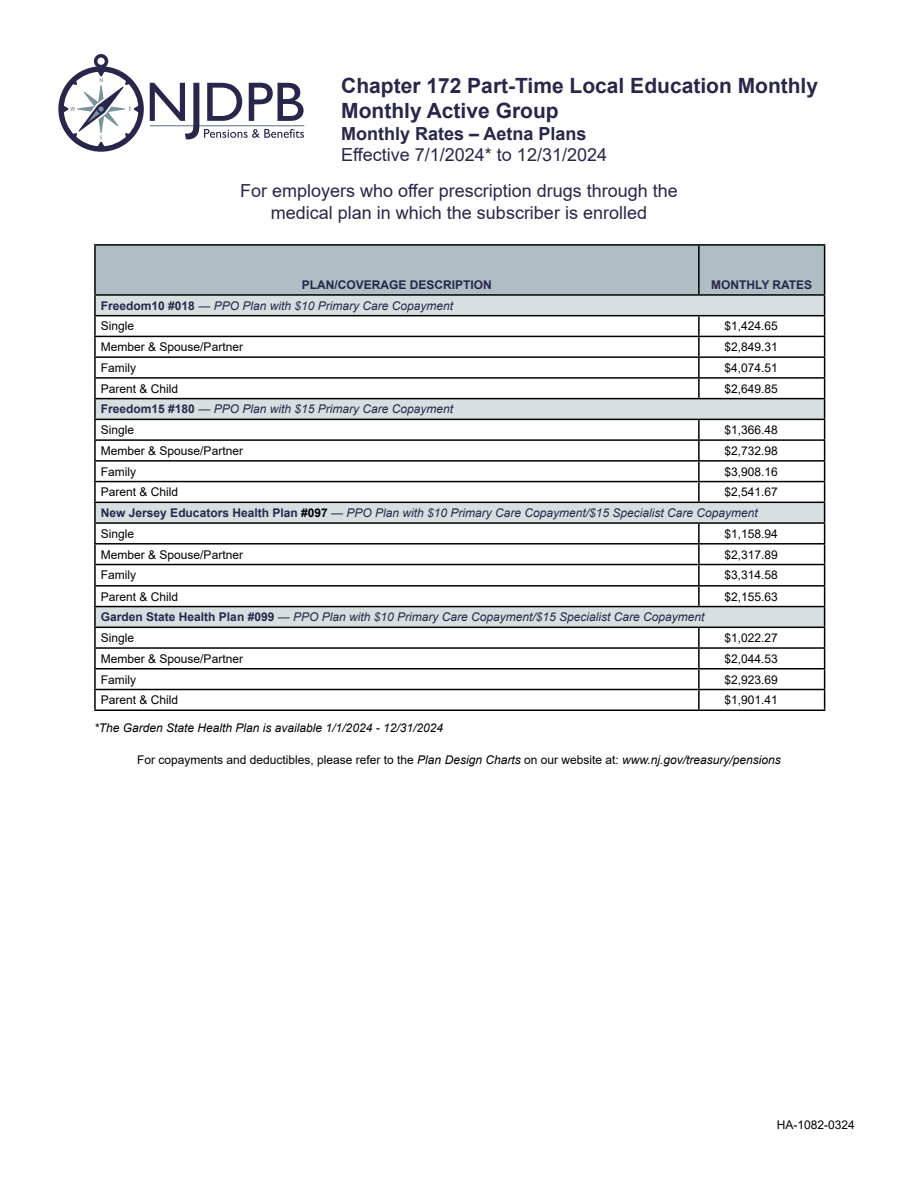
<style>
.page{position:relative;width:918px;height:1188px;background:#fff}
.page>*{position:absolute;margin:0;border:0;box-sizing:border-box;transform-origin:0 0}
.t1{font:700 21px/25.2px "Arial";color:#28274b}
.t2{font:18px/35.7px "Arial";color:#28274b}
.t3{font:700 18px "Arial";color:#28274b}
.t4{font:12px "Arial";color:#000}
.t5{font:italic 12px/20.7px "Arial";color:#28274b}
.t6{font:italic 12px "Arial";color:#000}
.t7{font:700 12px "Arial";color:#28274b}
.s1{font-weight:700;font-style:normal}
.s2{font-style:normal;color:#000}
.s3{font-weight:700;font-style:normal;color:#000}
.s4{font-style:italic}
</style>
<div class="page">
<svg style="left:58px;top:54px;width:86px;height:98px"></svg>
<svg style="left:150px;top:83px;width:155px;height:56px"></svg>
<hr style="left:94px;top:244px;width:605px;height:2px;background:#000">
<hr style="left:699px;top:244px;width:126px;height:2px;background:#000">
<svg style="left:94px;top:245px;width:731px;height:464px"></svg>
<hr style="left:94px;top:709px;width:605px;height:2px;background:#000">
<hr style="left:699px;top:709px;width:126px;height:2px;background:#000">
<h1 class="t1" style="left:341px;top:73px;width:478px">Chapter 172 Part-Time Local Education Monthly<br>Monthly Active Group</h1>
<h2 class="t3" style="left:341px;top:121px;width:247px">Monthly Rates – Aetna Plans</h2>
<h2 class="t2" style="left:240px;top:137px;width:439px;text-indent:101px">Effective 7/1/2024* to 12/31/2024<br>For employers who offer prescription drugs through the</h2>
<h2 class="t2" style="left:271px;top:195px;width:378px">medical plan in which the subscriber is enrolled</h2>
<p class="t7" style="left:302px;top:276px;width:192px">PLAN/COVERAGE DESCRIPTION</p>
<p class="t7" style="left:711px;top:276px;width:103px">MONTHLY RATES</p>
<p class="t5" style="left:101px;top:295px;width:354px"><span class="s1">Freedom10 #018</span> — PPO Plan with $10 Primary Care Copayment<br><span class="s2">Single</span></p>
<p class="t4" style="left:725px;top:318px;width:55px">$1,424.65</p>
<p class="t4" style="left:101px;top:339px;width:144px">Member &amp; Spouse/Partner</p>
<p class="t4" style="left:725px;top:339px;width:55px">$2,849.31</p>
<p class="t4" style="left:101px;top:359px;width:37px">Family</p>
<p class="t4" style="left:725px;top:359px;width:55px">$4,074.51</p>
<p class="t4" style="left:101px;top:380px;width:79px">Parent &amp; Child</p>
<p class="t4" style="left:725px;top:380px;width:55px">$2,649.85</p>
<p class="t5" style="left:101px;top:399px;width:354px"><span class="s1">Freedom15 #180</span> — PPO Plan with $15 Primary Care Copayment<br><span class="s2">Single</span></p>
<p class="t4" style="left:725px;top:422px;width:55px">$1,366.48</p>
<p class="t4" style="left:101px;top:442px;width:144px">Member &amp; Spouse/Partner</p>
<p class="t4" style="left:725px;top:442px;width:55px">$2,732.98</p>
<p class="t4" style="left:101px;top:463px;width:37px">Family</p>
<p class="t4" style="left:725px;top:463px;width:55px">$3,908.16</p>
<p class="t4" style="left:101px;top:484px;width:79px">Parent &amp; Child</p>
<p class="t5" style="left:101px;top:482px;width:678px;text-indent:624px"><span class="s2">$2,541.67<br></span><span class="s1">New Jersey Educators Health Plan</span> <span class="s3">#097</span> — PPO Plan with $10 Primary Care Copayment/$15 Specialist Care Copayment<br><span class="s2">Single</span></p>
<p class="t4" style="left:725px;top:525px;width:55px">$1,158.94</p>
<p class="t4" style="left:101px;top:546px;width:144px">Member &amp; Spouse/Partner</p>
<p class="t4" style="left:725px;top:546px;width:55px">$2,317.89</p>
<p class="t4" style="left:101px;top:567px;width:37px">Family</p>
<p class="t4" style="left:725px;top:567px;width:55px">$3,314.58</p>
<p class="t4" style="left:101px;top:588px;width:79px">Parent &amp; Child</p>
<p class="t4" style="left:725px;top:588px;width:55px">$2,155.63</p>
<p class="t5" style="left:101px;top:607px;width:605px"><span class="s1">Garden State Health Plan #099</span> — PPO Plan with $10 Primary Care Copayment/$15 Specialist Care Copayment<br><span class="s2">Single</span></p>
<p class="t4" style="left:725px;top:630px;width:55px">$1,022.27</p>
<p class="t4" style="left:101px;top:650px;width:144px">Member &amp; Spouse/Partner</p>
<p class="t4" style="left:725px;top:650px;width:55px">$2,044.53</p>
<p class="t4" style="left:101px;top:671px;width:37px">Family</p>
<p class="t4" style="left:725px;top:671px;width:55px">$2,923.69</p>
<p class="t4" style="left:101px;top:692px;width:79px">Parent &amp; Child</p>
<p class="t4" style="left:725px;top:692px;width:55px">$1,901.41</p>
<p class="t6" style="left:94px;top:720px;width:350px">*The Garden State Health Plan is available 1/1/2024 - 12/31/2024</p>
<p class="t4" style="left:137px;top:752px;width:645px">For copayments and deductibles, please refer to the <span class="s4">Plan Design Charts</span> on our website at: <span class="s4">www.nj.gov/treasury/pensions</span></p>
<p class="t4" style="left:777px;top:1116px;width:80px">HA-1082-0324</p>
</div>
